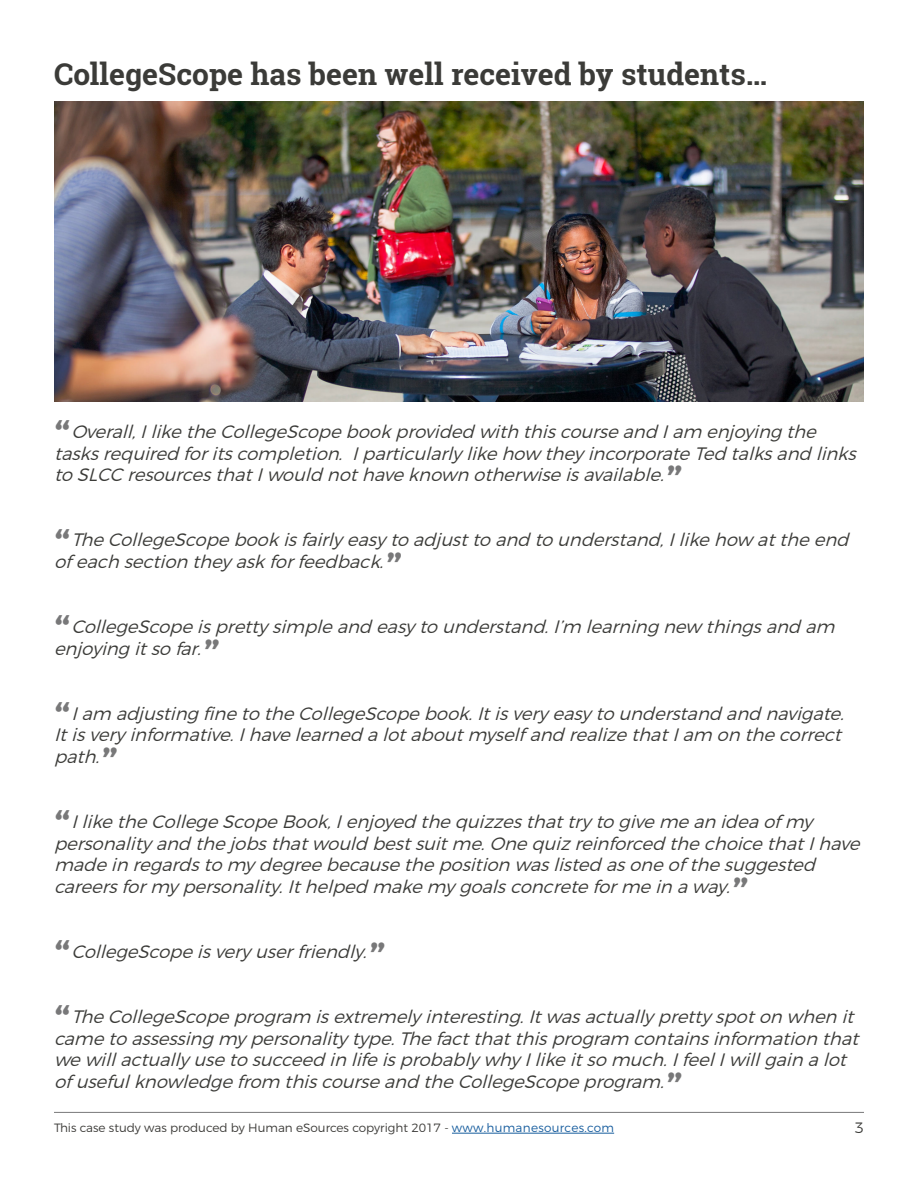
<style>
.page{position:relative;width:918px;height:1188px;background:#fff}
.page>*{position:absolute;margin:0;border:0;box-sizing:border-box;transform-origin:0 0}
.Quotes{font:48px "Montserrat";color:#787879}
.t1{font:700 30px "Roboto Slab";color:#3b3b38}
.Quotes-2{font:italic 300 18px/21.6px "Montserrat";letter-spacing:-.01em;color:#3b3b38}
.t2{font:300 15px "Montserrat";color:#3b3b38}
.t3{font:300 12px "Montserrat";color:#3c3b38}
.s1{color:#175d9e}
</style>
<div class="page">
<hr style="left:452px;top:1133px;width:162px;height:1px;background:#175d9e">
<hr style="left:54px;top:1112px;width:810px;height:1px;background:#787879">
<img style="left:54px;top:101px;width:810px;height:300px">
<p class="t1" style="left:54px;top:54px;width:715px">CollegeScope has been well received by students…</p>
<p class="Quotes" style="left:54px;top:408px;width:19px">“</p>
<p class="Quotes-2" style="left:54px;top:420px;width:809px;text-indent:17px">Overall,IliketheCollegeScopebookprovided with thiscourseand Iam enjoying the tasksrequired foritscompletion. Iparticularly likehow they incorporateTed talksand links to SLCC resourcesthatIwould nothaveknown otherwiseisavailable.</p>
<p class="Quotes" style="left:666px;top:453px;width:19px">”</p>
<p class="Quotes" style="left:54px;top:516px;width:19px">“</p>
<p class="Quotes-2" style="left:54px;top:529px;width:802px;text-indent:17px">TheCollegeScopebookisfairly easy to adjustto and to understand,Ilikehow attheend of each section they askforfeedback.</p>
<p class="Quotes" style="left:386px;top:539px;width:19px">”</p>
<p class="Quotes" style="left:54px;top:603px;width:19px">“</p>
<p class="Quotes-2" style="left:54px;top:615px;width:787px;text-indent:17px">CollegeScopeispretty simpleand easy to understand.I’m learning new thingsand am enjoying itso far.</p>
<p class="Quotes" style="left:203px;top:626px;width:19px">”</p>
<p class="Quotes" style="left:54px;top:690px;width:19px">“</p>
<p class="Quotes-2" style="left:54px;top:702px;width:797px;text-indent:17px">Iam adjusting fineto theCollegeScopebook.Itisvery easy to understand and navigate.<br>Itisvery informative.Ihavelearned alotaboutmyself and realizethatIam on thecorrect path.</p>
<p class="Quotes" style="left:102px;top:734px;width:19px">”</p>
<p class="Quotes" style="left:54px;top:798px;width:19px">“</p>
<p class="Quotes-2" style="left:54px;top:810px;width:813px;text-indent:17px">IliketheCollegeScopeBook,Ienjoyed thequizzesthattry to givemean ideaof my personality and thejobsthatwould bestsuitme.Onequizreinforced thechoicethatIhave madein regardsto my degreebecausetheposition waslisted asoneof thesuggested careersformy personality.Ithelped makemy goalsconcreteformein away.</p>
<p class="Quotes" style="left:732px;top:864px;width:19px">”</p>
<p class="Quotes" style="left:54px;top:928px;width:19px">“</p>
<p class="Quotes-2" style="left:71px;top:940px;width:302px">CollegeScopeisvery userfriendly.</p>
<p class="Quotes" style="left:369px;top:929px;width:19px">”</p>
<p class="Quotes" style="left:54px;top:993px;width:19px">“</p>
<p class="Quotes-2" style="left:54px;top:1005px;width:811px;text-indent:17px">TheCollegeScopeprogram isextremely interesting.Itwasactually pretty spoton when it cameto assessing my personality type.Thefactthatthisprogram containsinformation that wewillactually useto succeed in lifeisprobably why Ilikeitso much.IfeelIwillgain alot of usefulknowledgefrom thiscourseand theCollegeScopeprogram.</p>
<p class="Quotes" style="left:666px;top:1059px;width:19px">”</p>
<p class="t3" style="left:54px;top:1120px;width:562px">This case study was produced by Human eSources copyright 2017 - <span class="s1">www.humanesources.com</span></p>
<p class="t2" style="left:855px;top:1118px;width:11px">3</p>
</div>
